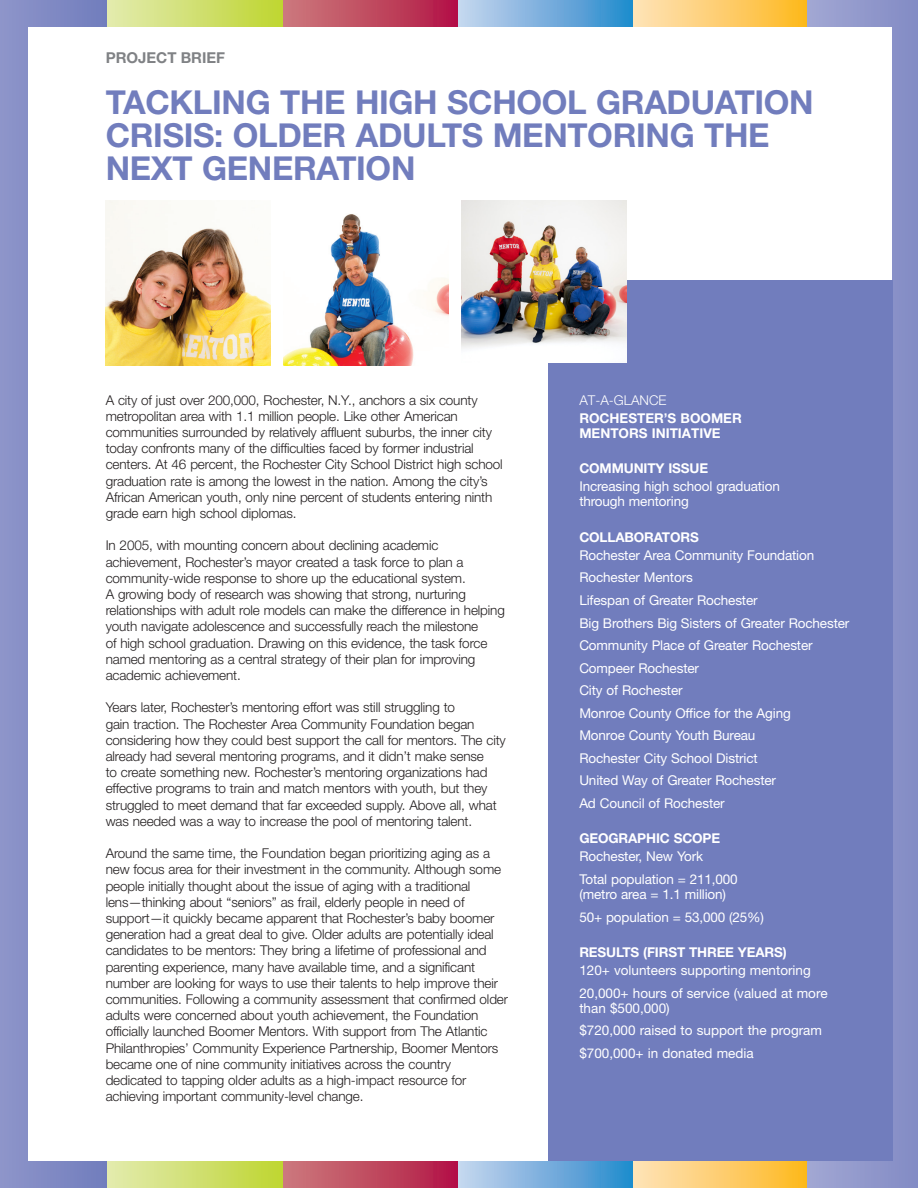
<style>
.page{position:relative;width:918px;height:1188px;background:#fff}
.page>*{position:absolute;margin:0;border:0;box-sizing:border-box;transform-origin:0 0}
.text{font:700 33px/33px "Helvetica Neue LT Std";letter-spacing:-.01em;color:#717dbd}
.large_headers_in_whi{font:700 15px "Helvetica Neue LT Std";color:#808285}
.text-2{font:300 13.5px/16.2px "Helvetica Neue LT Std";letter-spacing:-.01em;color:#231f20}
.text-3{font:13.5px/15px "Helvetica Neue LT Std";letter-spacing:-.01em;color:#fff}
.text_bullets{font:13.5px/15px "Helvetica Neue LT Std";color:#fff}
.Giant_ALL_CAPS{font:700 13.5px/15px "Helvetica Neue LT Std";letter-spacing:-.01em;color:#fff}
.Giant_ALL_CAPS-2{font:300 13.5px "Helvetica Neue LT Std";color:#fff}
</style>
<div class="page">
<div style="left:632px;top:0;width:176px;height:1188px;background:linear-gradient(to right,#fee3bd,#fdb91f)"></div>
<div style="left:808px;top:0;width:110px;height:1188px;background:linear-gradient(to right,#a1a7d3,#838bc4)"></div>
<div style="left:0;top:0;width:107px;height:1188px;background:linear-gradient(to right,#8e95ca,#717dbd)"></div>
<div style="left:457px;top:0;width:175px;height:1188px;background:linear-gradient(to right,#cbd6ef,#268acd)"></div>
<div style="left:282px;top:0;width:175px;height:1188px;background:linear-gradient(to right,#cc7d7d,#b31646)"></div>
<div style="left:107px;top:0;width:175px;height:1188px;background:linear-gradient(to right,#e3ebb0,#bfd532)"></div>
<div style="left:28px;top:27px;width:864px;height:1134px;background:#fff"></div>
<div style="left:549px;top:281px;width:344px;height:880px;background:#717dbd"></div>
<img style="left:106px;top:201px;width:165px;height:165px">
<img style="left:462px;top:201px;width:165px;height:161px">
<img style="left:284px;top:214px;width:165px;height:152px">
<p class="large_headers_in_whi" style="left:109px;top:48px;width:121px">PROJECT BRIEF</p>
<p class="text" style="left:106px;top:85px;width:710px">TACKLING THE HIGH SCHOOL GRADUATION<br>CRISIS: OLDER ADULTS MENTORING THE<br>NEXT GENERATION</p>
<p class="large_headers_in_whi" style="left:106px;top:48px;width:121px">PROJECT BRIEF</p>
<p class="text-2" style="left:106px;top:391px;width:399px">A city of just over 200,000, Rochester, N.Y., anchors a six county metropolitan area with 1.1 million people. Like other American communities surrounded by relatively affluent suburbs, the inner city today confronts many of the difficulties faced by former industrial centers. At 46 percent, the Rochester City School District high school graduation rate is among the lowest in the nation. Among the city’s African American youth, only nine percent of students entering ninth grade earn high school diplomas.</p>
<p class="text-2" style="left:106px;top:537px;width:401px">In 2005, with mounting concern about declining academic achievement, Rochester’s mayor created a task force to plan a community-wide response to shore up the educational system.<br>A growing body of research was showing that strong, nurturing relationships with adult role models can make the difference in helping youth navigate adolescence and successfully reach the milestone<br>of high school graduation. Drawing on this evidence, the task force named mentoring as a central strategy of their plan for improving academic achievement.</p>
<p class="text-2" style="left:106px;top:699px;width:402px">Years later, Rochester’s mentoring effort was still struggling to<br>gain traction. The Rochester Area Community Foundation began considering how they could best support the call for mentors. The city already had several mentoring programs, and it didn’t make sense<br>to create something new. Rochester’s mentoring organizations had effective programs to train and match mentors with youth, but they struggled to meet demand that far exceeded supply. Above all, what was needed was a way to increase the pool of mentoring talent.</p>
<p class="text-2" style="left:106px;top:845px;width:404px">Around the same time, the Foundation began prioritizing aging as a new focus area for their investment in the community. Although some people initially thought about the issue of aging with a traditional lens—thinking about “seniors” as frail, elderly people in need of support—it quickly became apparent that Rochester’s baby boomer generation had a great deal to give. Older adults are potentially ideal candidates to be mentors: They bring a lifetime of professional and parenting experience, many have available time, and a significant number are looking for ways to use their talents to help improve their communities. Following a community assessment that confirmed older adults were concerned about youth achievement, the Foundation officially launched Boomer Mentors. With support from The Atlantic Philanthropies’ Community Experience Partnership, Boomer Mentors became one of nine community initiatives across the country dedicated to tapping older adults as a high-impact resource for achieving important community-level change.</p>
<p class="Giant_ALL_CAPS-2" style="left:579px;top:392px;width:89px">AT-A-GLANCE</p>
<p class="Giant_ALL_CAPS" style="left:579px;top:410px;width:164px">ROCHESTER’S BOOMER<br>MENTORS INITIATIVE</p>
<p class="Giant_ALL_CAPS" style="left:579px;top:460px;width:130px">COMMUNITY ISSUE</p>
<p class="text-3" style="left:579px;top:479px;width:202px">Increasing high school graduation through mentoring</p>
<p class="Giant_ALL_CAPS" style="left:579px;top:529px;width:121px">COLLABORATORS</p>
<p class="text-3" style="left:579px;top:547px;width:236px">Rochester Area Community Foundation</p>
<p class="text-3" style="left:579px;top:570px;width:115px">Rochester Mentors</p>
<p class="text-3" style="left:579px;top:592px;width:180px">Lifespan of Greater Rochester</p>
<p class="text-3" style="left:579px;top:615px;width:272px">Big Brothers Big Sisters of Greater Rochester</p>
<p class="text-3" style="left:579px;top:638px;width:235px">Community Place of Greater Rochester</p>
<p class="text-3" style="left:579px;top:660px;width:121px">Compeer Rochester</p>
<p class="text-3" style="left:579px;top:683px;width:105px">City of Rochester</p>
<p class="text-3" style="left:579px;top:705px;width:213px">Monroe County Office for the Aging</p>
<p class="text-3" style="left:579px;top:728px;width:178px">Monroe County Youth Bureau</p>
<p class="text-3" style="left:579px;top:750px;width:180px">Rochester City School District</p>
<p class="text-3" style="left:579px;top:773px;width:198px">United Way of Greater Rochester</p>
<p class="text-3" style="left:579px;top:796px;width:147px">Ad Council of Rochester</p>
<p class="Giant_ALL_CAPS" style="left:579px;top:831px;width:142px">GEOGRAPHIC SCOPE</p>
<p class="text-3" style="left:579px;top:849px;width:125px">Rochester, New York</p>
<p class="text-3" style="left:579px;top:872px;width:160px">Total population = 211,000 (metro area = 1.1 million)</p>
<p class="text-3" style="left:579px;top:909px;width:186px">50+ population = 53,000 (25%)</p>
<p class="Giant_ALL_CAPS" style="left:579px;top:944px;width:209px">RESULTS (FIRST THREE YEARS)</p>
<p class="text_bullets" style="left:579px;top:963px;width:233px">120+ volunteers supporting mentoring</p>
<p class="text_bullets" style="left:579px;top:985px;width:250px">20,000+ hours of service (valued at more than $500,000)</p>
<p class="text_bullets" style="left:579px;top:1023px;width:244px">$720,000 raised to support the program</p>
<p class="text_bullets" style="left:579px;top:1045px;width:176px">$700,000+ in donated media</p>
</div>
